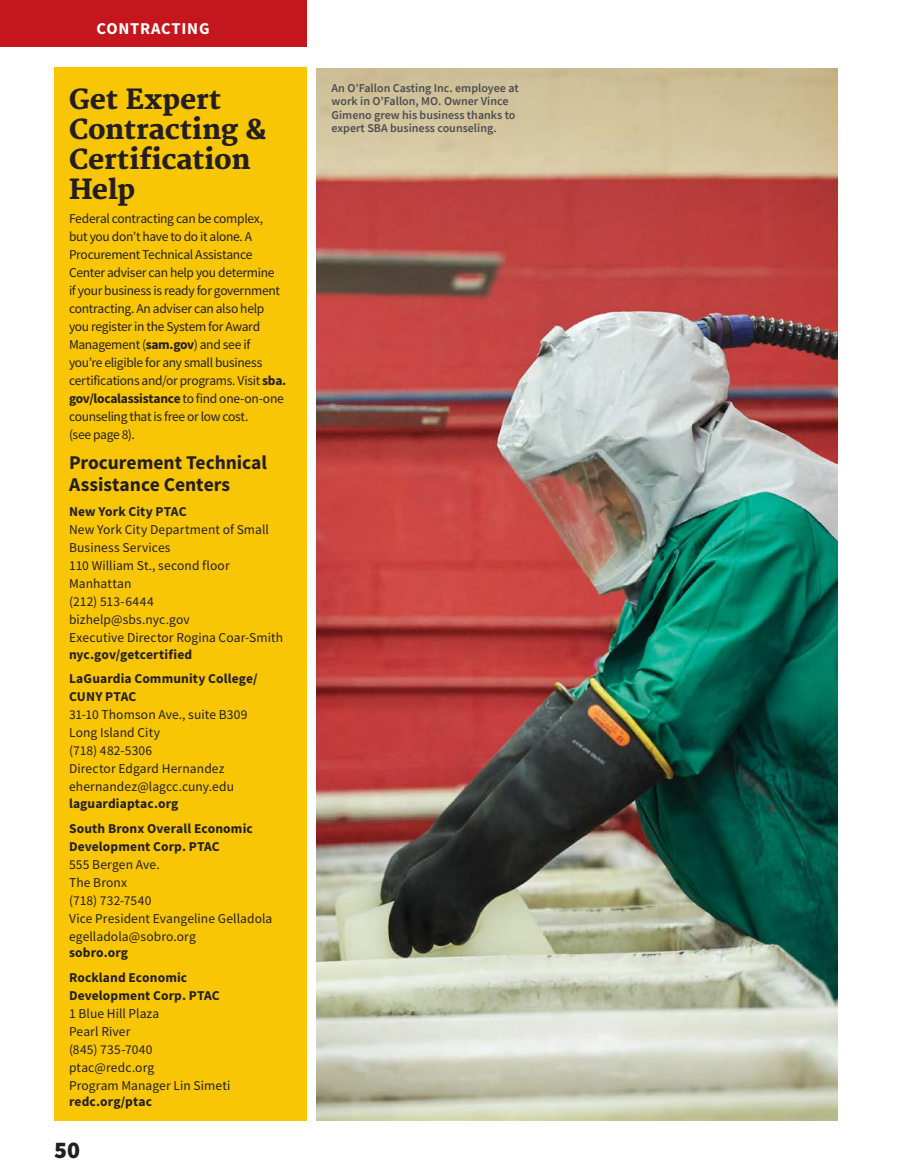
<style>
.page{position:relative;width:905px;height:1175px;background:#fff}
.page>*{position:absolute;margin:0;border:0;box-sizing:border-box;transform-origin:0 0}
.t1{font:800 27px/30px "Merriweather";letter-spacing:-.005em;color:#231f20}
.t2{font:900 24px "Source Sans Pro";color:#231f20}
.t3{font:700 19.5px/22.5px "Source Sans Pro";letter-spacing:-.005em;color:#231f20}
.t4{font:700 16.5px "Source Sans Pro";letter-spacing:.05em;color:#fff}
.t5{font:13.5px/18px "Source Sans Pro";color:#231f20}
.t6{font:13.5px/18px "Source Sans Pro";letter-spacing:-.025em;color:#231f20}
.t7{font:700 13.5px/24.8px "Source Sans Pro";letter-spacing:.01em;color:#231f20}
.t8{font:600 12px/13.5px "Source Sans Pro";color:#4d4d4f}
.s1{font-weight:700}
</style>
<div class="page">
<div style="left:54px;top:68px;width:253px;height:1052px;background:#f9c606"></div>
<div style="left:0;top:0;width:306px;height:46px;background:#c4161c"></div>
<img style="left:316px;top:68px;width:521px;height:1052px">
<p class="t4" style="left:97px;top:17px;width:114px">CONTRACTING</p>
<h1 class="t1" style="left:69px;top:85px;width:199px">Get Expert<br>Contracting &amp;<br>Certification<br>Help</h1>
<p class="t6" style="left:69px;top:210px;width:219px">Federal contracting can be complex,<br>but you don’t have to do it alone. A Procurement Technical Assistance Center adviser can help you determine<br>if your business is ready for government contracting. An adviser can also help you register in the System for Award Management (<span class="s1">sam.gov</span>) and see if you’re eligible for any small business certifications and/or programs. Visit <span class="s1">sba. gov/localassistance</span> to find one-on-one counseling that is free or low cost.<br>(see page 8).</p>
<h3 class="t3" style="left:69px;top:451px;width:199px">Procurement Technical<br>Assistance Centers</h3>
<p class="t7" style="left:69px;top:499px;width:119px">New York City PTAC</p>
<p class="t5" style="left:69px;top:520px;width:215px">New York City Department of Small<br>Business Services<br>110 William St., second floor<br>Manhattan<br>(212) 513-6444<br>bizhelp@sbs.nyc.gov<br>Executive Director Rogina Coar-Smith</p>
<p class="t7" style="left:69px;top:641px;width:190px">nyc.gov/getcertified<br>LaGuardia Community College/</p>
<p class="t7" style="left:69px;top:684px;width:69px">CUNY PTAC</p>
<p class="t5" style="left:69px;top:706px;width:180px">31-10 Thomson Ave., suite B309<br>Long Island City<br>(718) 482-5306<br>Director Edgard Hernandez ehernandez@lagcc.cuny.edu</p>
<p class="t7" style="left:69px;top:790px;width:185px">laguardiaptac.org<br>South Bronx Overall Economic</p>
<p class="t7" style="left:69px;top:833px;width:152px">Development Corp. PTAC</p>
<p class="t5" style="left:69px;top:855px;width:205px">555 Bergen Ave.<br>The Bronx<br>(718) 732-7540<br>Vice President Evangeline Gelladola egelladola@sobro.org</p>
<p class="t7" style="left:69px;top:940px;width:120px">sobro.org<br>Rockland Economic</p>
<p class="t7" style="left:69px;top:982px;width:152px">Development Corp. PTAC</p>
<p class="t5" style="left:69px;top:1004px;width:163px">1 Blue Hill Plaza<br>Pearl River<br>(845) 735-7040 ptac@redc.org<br>Program Manager Lin Simeti</p>
<p class="t7" style="left:69px;top:1089px;width:84px">redc.org/ptac</p>
<h2 class="t2" style="left:54px;top:1133px;width:28px">50</h2>
<p class="t8" style="left:331px;top:81px;width:189px">An O’Fallon Casting Inc. employee at work in O’Fallon, MO. Owner Vince Gimeno grew his business thanks to expert SBA business counseling.</p>
</div>
